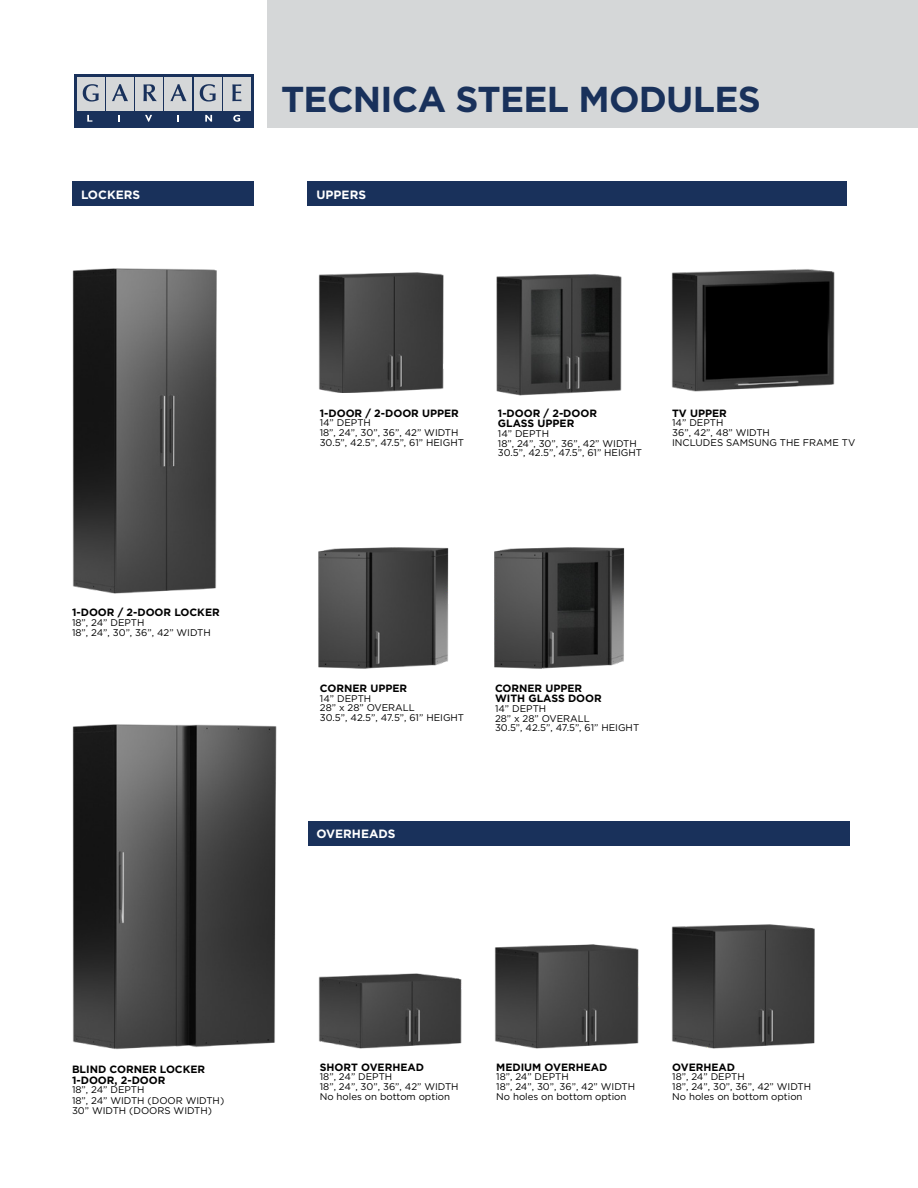
<style>
.page{position:relative;width:918px;height:1188px;background:#fff}
.page>*{position:absolute;margin:0;border:0;box-sizing:border-box;transform-origin:0 0}
.t1{font:700 36px "Gotham";letter-spacing:-.02em;color:#19315b}
.t2{font:700 12px "Gotham";color:#fff}
.t3{font:700 10.5px/10.5px "Gotham";color:#000}
.t4{font:9.75px/9.8px "Gotham";color:#000}
</style>
<div class="page">
<div style="left:267px;top:0;width:651px;height:127px;background:#d5d7d8"></div>
<div style="left:74px;top:74px;width:180px;height:53px;background:#19315b"></div>
<div style="left:77px;top:77px;width:28px;height:33px;background:#d5d7d8"></div>
<div style="left:106px;top:77px;width:28px;height:33px;background:#d5d7d8"></div>
<div style="left:135px;top:77px;width:28px;height:33px;background:#d5d7d8"></div>
<div style="left:165px;top:77px;width:27px;height:33px;background:#d5d7d8"></div>
<div style="left:194px;top:77px;width:28px;height:33px;background:#d5d7d8"></div>
<div style="left:223px;top:77px;width:28px;height:33px;background:#d5d7d8"></div>
<svg style="left:87px;top:115px;width:5px;height:7px"></svg>
<svg style="left:118px;top:115px;width:2px;height:7px"></svg>
<svg style="left:145px;top:115px;width:7px;height:7px"></svg>
<svg style="left:177px;top:115px;width:2px;height:7px"></svg>
<svg style="left:205px;top:115px;width:7px;height:7px"></svg>
<svg style="left:233px;top:115px;width:7px;height:7px"></svg>
<svg style="left:112px;top:84px;width:16px;height:17px"></svg>
<svg style="left:143px;top:84px;width:14px;height:17px"></svg>
<svg style="left:170px;top:84px;width:17px;height:17px"></svg>
<svg style="left:232px;top:84px;width:10px;height:17px"></svg>
<svg style="left:200px;top:84px;width:16px;height:18px"></svg>
<svg style="left:83px;top:84px;width:16px;height:18px"></svg>
<div style="left:72px;top:181px;width:182px;height:25px;background:#19315b"></div>
<img style="left:72px;top:268px;width:145px;height:326px">
<img style="left:72px;top:724px;width:205px;height:326px">
<div style="left:308px;top:181px;width:539px;height:25px;background:#19315b"></div>
<img style="left:671px;top:269px;width:164px;height:123px">
<img style="left:318px;top:272px;width:126px;height:121px">
<img style="left:496px;top:274px;width:126px;height:121px">
<img style="left:494px;top:547px;width:131px;height:121px">
<img style="left:318px;top:547px;width:131px;height:121px">
<img style="left:671px;top:924px;width:144px;height:125px">
<img style="left:494px;top:944px;width:145px;height:105px">
<img style="left:318px;top:973px;width:144px;height:76px">
<div style="left:308px;top:821px;width:541px;height:25px;background:#19315b"></div>
<p class="t2" style="left:81px;top:186px;width:61px">LOCKERS</p>
<h1 class="t1" style="left:281px;top:75px;width:481px">TECNICA STEEL MODULES</h1>
<p class="t2" style="left:317px;top:186px;width:51px">UPPERS</p>
<p class="t3" style="left:72px;top:607px;width:149px">1-DOOR / 2-DOOR LOCKER</p>
<p class="t4" style="left:72px;top:617px;width:140px">18”, 24” DEPTH<br>18”, 24”, 30”, 36”, 42” WIDTH</p>
<p class="t3" style="left:320px;top:408px;width:141px">1-DOOR / 2-DOOR UPPER</p>
<p class="t4" style="left:320px;top:418px;width:146px">14” DEPTH<br>18”, 24”, 30”, 36”, 42” WIDTH<br>30.5”, 42.5”, 47.5”, 61” HEIGHT</p>
<p class="t3" style="left:498px;top:408px;width:101px">1-DOOR / 2-DOOR<br>GLASS UPPER</p>
<p class="t4" style="left:498px;top:428px;width:146px">14” DEPTH<br>18”, 24”, 30”, 36”, 42” WIDTH<br>30.5”, 42.5”, 47.5”, 61” HEIGHT</p>
<p class="t3" style="left:672px;top:408px;width:56px">TV UPPER</p>
<p class="t4" style="left:672px;top:418px;width:185px">14” DEPTH<br>36”, 42”, 48” WIDTH<br>INCLUDES SAMSUNG THE FRAME TV</p>
<p class="t3" style="left:320px;top:683px;width:89px">CORNER UPPER</p>
<p class="t4" style="left:320px;top:693px;width:146px">14” DEPTH<br>28” x 28” OVERALL<br>30.5”, 42.5”, 47.5”, 61” HEIGHT</p>
<p class="t3" style="left:495px;top:683px;width:108px">CORNER UPPER<br>WITH GLASS DOOR</p>
<p class="t4" style="left:495px;top:704px;width:146px">14” DEPTH<br>28” x 28” OVERALL<br>30.5”, 42.5”, 47.5”, 61” HEIGHT</p>
<p class="t2" style="left:317px;top:826px;width:80px">OVERHEADS</p>
<p class="t3" style="left:72px;top:1064px;width:135px">BLIND CORNER LOCKER<br>1-DOOR, 2-DOOR</p>
<p class="t4" style="left:72px;top:1085px;width:154px">18”, 24” DEPTH<br>18”, 24” WIDTH (DOOR WIDTH)<br>30” WIDTH (DOORS WIDTH)</p>
<p class="t3" style="left:320px;top:1061px;width:106px">SHORT OVERHEAD</p>
<p class="t4" style="left:320px;top:1072px;width:140px">18”, 24” DEPTH<br>18”, 24”, 30”, 36”, 42” WIDTH<br>No holes on bottom option</p>
<p class="t3" style="left:496px;top:1061px;width:113px">MEDIUM OVERHEAD</p>
<p class="t4" style="left:496px;top:1072px;width:140px">18”, 24” DEPTH<br>18”, 24”, 30”, 36”, 42” WIDTH<br>No holes on bottom option</p>
<p class="t3" style="left:672px;top:1061px;width:64px">OVERHEAD</p>
<p class="t4" style="left:672px;top:1072px;width:140px">18”, 24” DEPTH<br>18”, 24”, 30”, 36”, 42” WIDTH<br>No holes on bottom option</p>
</div>
